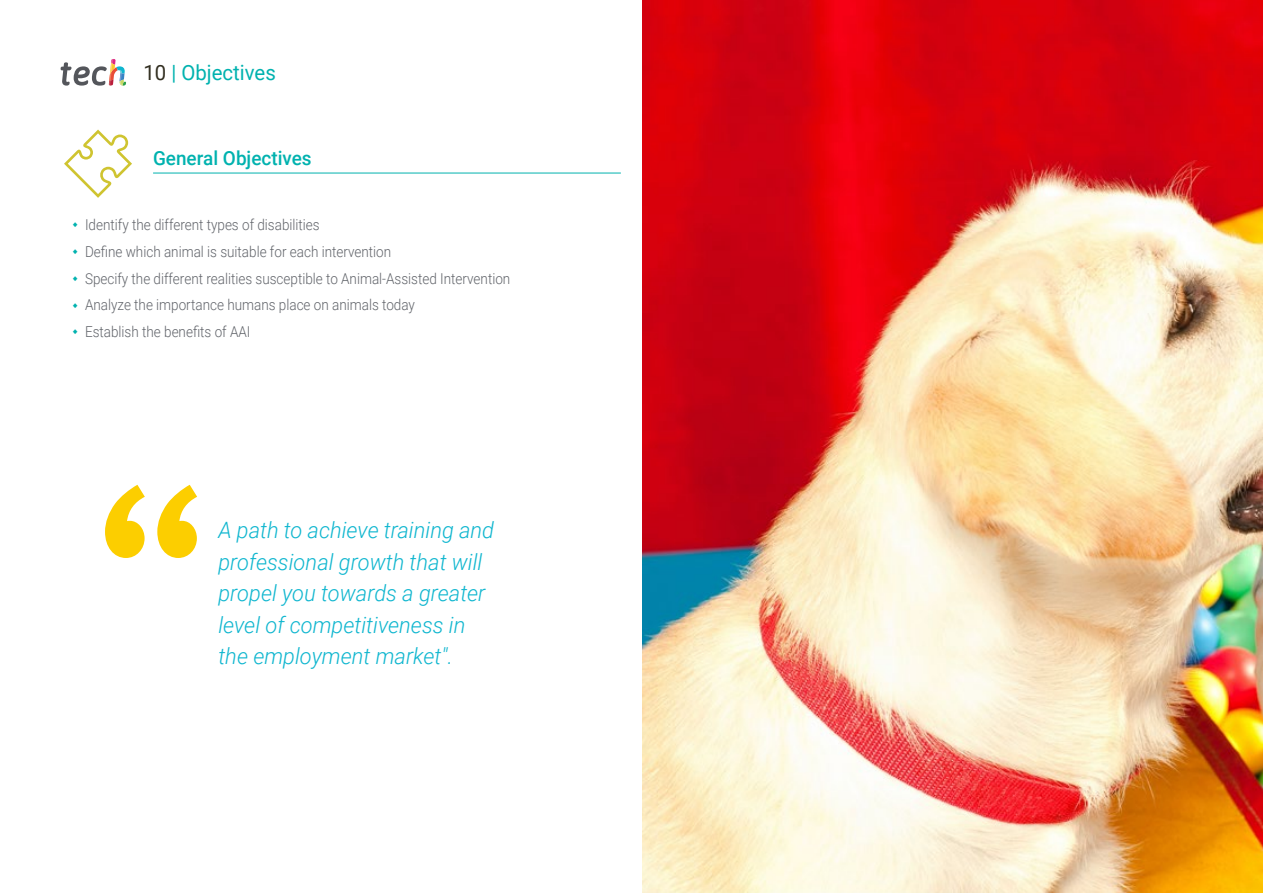
<style>
.page{position:relative;width:1263px;height:893px;background:#fff}
.page>*{position:absolute;margin:0;border:0;box-sizing:border-box;transform-origin:0 0}
.t1{font:italic 300 22.5px/31.5px "Roboto";color:#0fb6cf}
.t2{font:21px "Roboto";color:#00b2af}
.t3{font:500 19.5px "Roboto";color:#00b2af}
.t4{font:300 15px/26.7px "Roboto";color:#61646a;scale:.9 1}
.s1{color:#312e20}
</style>
<div class="page">
<hr style="left:153px;top:173px;width:468px;height:1px;background:#00b2af">
<svg style="left:64px;top:130px;width:68px;height:68px"></svg>
<svg style="left:61px;top:59px;width:65px;height:27px"></svg>
<svg style="left:105px;top:485px;width:92px;height:73px"></svg>
<img style="left:642px;top:0;width:621px;height:893px">
<h2 class="t2" style="left:144px;top:57px;width:134px"><span class="s1">10</span> | Objectives</h2>
<h3 class="t3" style="left:153px;top:144px;width:160px">General Objectives</h3>
<p class="t4" style="left:85px;top:211px;width:474px">Identify the different types of disabilities<br>Define which animal is suitable for each intervention<br>Specify the different realities susceptible to Animal-Assisted Intervention Analyze the importance humans place on animals today<br>Establish the benefits of AAI</p>
<h1 class="t1" style="left:218px;top:514px;width:277px">A path to achieve training and professional growth that will propel you towards a greater level of competitiveness in the employment market".</h1>
</div>
